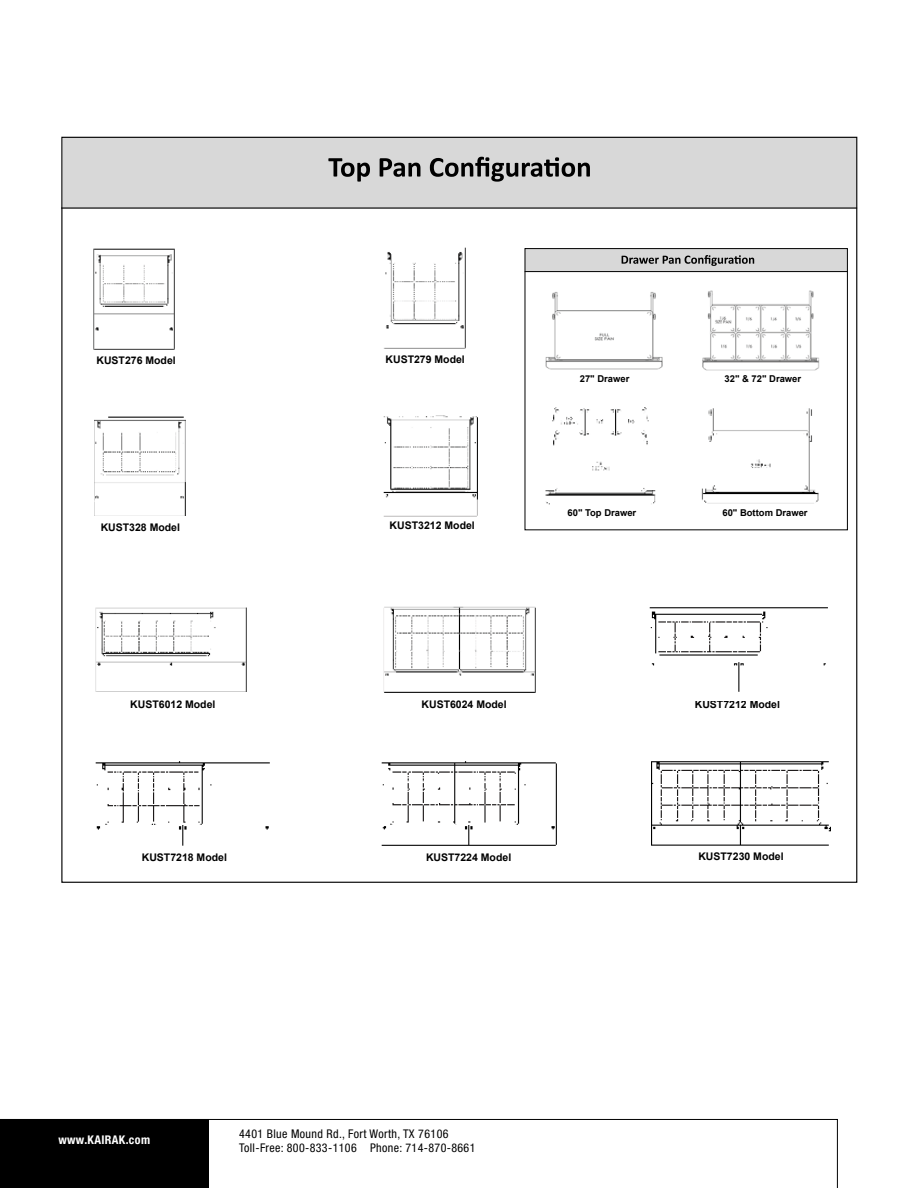
<style>
.page{position:relative;width:918px;height:1188px;background:#fff}
.page>*{position:absolute;margin:0;border:0;box-sizing:border-box;transform-origin:0 0}
.t1{font:condensed 12px/14.4px "Helvetica Neue LT Std";letter-spacing:.03em;color:#000}
.t2{font:700 condensed 12px "Helvetica Neue LT Std";letter-spacing:.03em;color:#fff}
.t3{font:700 10.5px "Arial";color:#000}
.t4{font:700 9.45px "Arial";color:#000}
</style>
<div class="page">
<svg style="left:0;top:1119px;width:838px;height:69px"></svg>
<img style="left:545px;top:292px;width:118px;height:78px">
<img style="left:702px;top:290px;width:118px;height:81px">
<img style="left:545px;top:407px;width:111px;height:98px">
<img style="left:701px;top:408px;width:118px;height:96px">
<div style="left:526px;top:249px;width:321px;height:22px;background:#d8d8d8"></div>
<svg style="left:622px;top:255px;width:132px;height:11px"></svg>
<div style="left:525px;top:248px;width:323px;height:282px;border:1px solid #000"></div>
<hr style="left:525px;top:271px;width:323px;height:1px;background:#000">
<img style="left:96px;top:607px;width:151px;height:85px">
<img style="left:384px;top:606px;width:152px;height:87px">
<img style="left:649px;top:607px;width:179px;height:85px">
<img style="left:95px;top:761px;width:175px;height:85px">
<img style="left:381px;top:761px;width:176px;height:85px">
<img style="left:651px;top:761px;width:179px;height:85px">
<img style="left:383px;top:415px;width:94px;height:102px">
<div style="left:63px;top:137px;width:793px;height:70px;background:#d8d8d8"></div>
<svg style="left:328px;top:157px;width:262px;height:25px"></svg>
<hr style="left:61px;top:207px;width:796px;height:2px;background:#000">
<img style="left:93px;top:248px;width:82px;height:102px">
<img style="left:384px;top:247px;width:82px;height:101px">
<img style="left:95px;top:416px;width:91px;height:100px">
<div style="left:226px;top:1123px;width:412px;height:50px;background:#fff"></div>
<p class="t3" style="left:96px;top:353px;width:81px">KUST276 Model</p>
<p class="t3" style="left:386px;top:352px;width:81px">KUST279 Model</p>
<p class="t3" style="left:101px;top:520px;width:81px">KUST328 Model</p>
<p class="t3" style="left:390px;top:519px;width:87px">KUST3212 Model</p>
<p class="t4" style="left:580px;top:372px;width:51px">27" Drawer</p>
<p class="t4" style="left:725px;top:372px;width:78px">32" &amp; 72" Drawer</p>
<p class="t4" style="left:568px;top:506px;width:70px">60" Top Drawer</p>
<p class="t4" style="left:723px;top:506px;width:87px">60" Bottom Drawer</p>
<p class="t3" style="left:130px;top:698px;width:87px">KUST6012 Model</p>
<p class="t3" style="left:422px;top:697px;width:87px">KUST6024 Model</p>
<p class="t3" style="left:695px;top:697px;width:87px">KUST7212 Model</p>
<p class="t3" style="left:142px;top:850px;width:87px">KUST7218 Model</p>
<p class="t3" style="left:426px;top:850px;width:87px">KUST7224 Model</p>
<p class="t3" style="left:698px;top:849px;width:87px">KUST7230 Model</p>
<p class="t2" style="left:58px;top:1133px;width:93px">www.KAIRAK.com</p>
<p class="t1" style="left:239px;top:1127px;width:237px">1158 N. Gilbert Street Anaheim, California 92801</p>
<p class="t1" style="left:239px;top:1127px;width:238px">4401 Blue Mound Rd., Fort Worth, TX 76106<br>Toll-Free: 800-833-1106 Phone: 714-870-8661</p>
</div>
